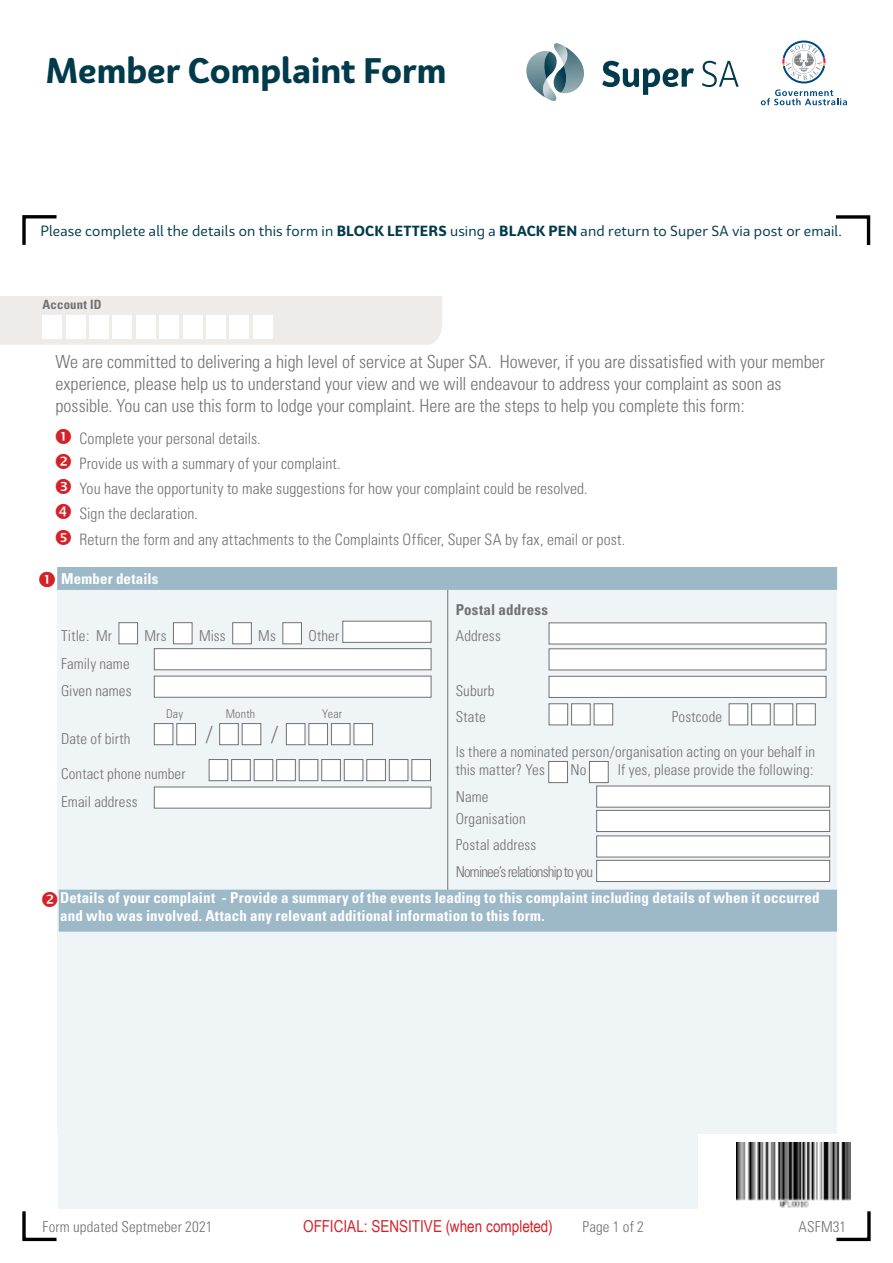
<style>
.page{position:relative;width:893px;height:1263px;background:#fff}
.page>*{position:absolute;margin:0;border:0;box-sizing:border-box;transform-origin:0 0}
.t1{font:700 34.5px "Bw Surco";color:#003a4b}
.t2{font:300 condensed 21px "Univers";color:#717073}
.t3{font:300 condensed 18px/21.6px "Univers";color:#717073}
.t4{font:16.5px "Arial Narrow";color:#d2232a}
.t5{font:300 condensed 15.75px/25.2px "Univers";letter-spacing:.005em;color:#717073}
.t6{font:300 condensed 15px/27.5px "Univers";letter-spacing:.005em;color:#717073}
.t7{font:700 condensed 15px/18px "Univers";letter-spacing:.01em;color:#fff}
.t8{font:300 condensed 15px/26.5px "Univers";letter-spacing:-.05em;color:#717073}
.t9{font:700 condensed 15px "Univers";letter-spacing:.015em;color:#717073}
.t10{font:14.25px "Bw Surco";letter-spacing:.01em;color:#003a4b}
.t11{font:700 condensed 12.75px "Univers";letter-spacing:.015em;color:#717073}
.t12{font:300 condensed 12px "Univers";letter-spacing:.015em;color:#717073}
.s1{font-weight:700}
</style>
<div class="page">
<div style="left:57px;top:568px;width:780px;height:305px;background:#eff4f7"></div>
<div style="left:58px;top:870px;width:779px;height:264px;background:#eff4f7"></div>
<hr style="left:447px;top:588px;width:1px;height:303px;background:#717073">
<div style="left:57px;top:567px;width:780px;height:23px;background:#9db9c8"></div>
<div style="left:119px;top:622px;width:19px;height:22px;background:#fff;border:1px solid #717073"></div>
<div style="left:173px;top:622px;width:19px;height:22px;background:#fff;border:1px solid #717073"></div>
<div style="left:232px;top:622px;width:20px;height:22px;background:#fff;border:1px solid #717073"></div>
<div style="left:283px;top:622px;width:19px;height:22px;background:#fff;border:1px solid #717073"></div>
<div style="left:342px;top:621px;width:89px;height:22px;background:#fff;border:1px solid #717073"></div>
<div style="left:154px;top:648px;width:277px;height:22px;background:#fff;border:1px solid #717073"></div>
<div style="left:154px;top:676px;width:277px;height:21px;background:#fff;border:1px solid #717073"></div>
<div style="left:154px;top:723px;width:19px;height:22px;background:#fff;border:1px solid #717073"></div>
<div style="left:177px;top:723px;width:19px;height:22px;background:#fff;border:1px solid #717073"></div>
<div style="left:219px;top:723px;width:20px;height:22px;background:#fff;border:1px solid #717073"></div>
<div style="left:242px;top:723px;width:19px;height:22px;background:#fff;border:1px solid #717073"></div>
<div style="left:286px;top:723px;width:19px;height:22px;background:#fff;border:1px solid #717073"></div>
<div style="left:309px;top:723px;width:19px;height:22px;background:#fff;border:1px solid #717073"></div>
<div style="left:331px;top:723px;width:19px;height:22px;background:#fff;border:1px solid #717073"></div>
<div style="left:354px;top:723px;width:19px;height:22px;background:#fff;border:1px solid #717073"></div>
<div style="left:209px;top:759px;width:19px;height:22px;background:#fff"></div>
<div style="left:209px;top:759px;width:19px;height:22px;border:1px solid #717073"></div>
<div style="left:231px;top:759px;width:20px;height:22px;background:#fff;border:1px solid #717073"></div>
<div style="left:254px;top:759px;width:19px;height:22px;background:#fff;border:1px solid #717073"></div>
<div style="left:276px;top:759px;width:20px;height:22px;background:#fff;border:1px solid #717073"></div>
<div style="left:299px;top:759px;width:19px;height:22px;background:#fff;border:1px solid #717073"></div>
<div style="left:321px;top:759px;width:20px;height:22px;background:#fff;border:1px solid #717073"></div>
<div style="left:344px;top:759px;width:19px;height:22px;background:#fff;border:1px solid #717073"></div>
<div style="left:366px;top:759px;width:20px;height:22px;background:#fff;border:1px solid #717073"></div>
<div style="left:389px;top:759px;width:19px;height:22px;background:#fff;border:1px solid #717073"></div>
<div style="left:412px;top:759px;width:19px;height:22px;background:#fff;border:1px solid #717073"></div>
<div style="left:154px;top:787px;width:277px;height:21px;background:#fff"></div>
<div style="left:549px;top:623px;width:277px;height:21px;background:#fff"></div>
<div style="left:549px;top:648px;width:277px;height:22px;background:#fff;border:1px solid #717073"></div>
<div style="left:549px;top:676px;width:277px;height:22px;background:#fff;border:1px solid #717073"></div>
<div style="left:549px;top:703px;width:19px;height:22px;background:#fff;border:1px solid #717073"></div>
<div style="left:571px;top:703px;width:19px;height:22px;background:#fff;border:1px solid #717073"></div>
<div style="left:594px;top:703px;width:19px;height:22px;background:#fff;border:1px solid #717073"></div>
<div style="left:729px;top:703px;width:19px;height:22px;background:#fff;border:1px solid #717073"></div>
<div style="left:751px;top:703px;width:19px;height:22px;background:#fff;border:1px solid #717073"></div>
<div style="left:774px;top:703px;width:19px;height:22px;background:#fff;border:1px solid #717073"></div>
<div style="left:796px;top:703px;width:20px;height:22px;background:#fff;border:1px solid #717073"></div>
<div style="left:59px;top:890px;width:777px;height:41px;background:#9db9c8"></div>
<div style="left:59px;top:890px;width:778px;height:42px;border:2px solid #9db9c8"></div>
<div style="left:548px;top:761px;width:20px;height:22px;background:#fff;border:1px solid #717073"></div>
<div style="left:589px;top:761px;width:19px;height:22px;background:#fff;border:1px solid #717073"></div>
<div style="left:596px;top:786px;width:234px;height:21px;background:#fff"></div>
<div style="left:596px;top:810px;width:234px;height:22px;background:#fff;border:1px solid #717073"></div>
<div style="left:596px;top:836px;width:234px;height:21px;background:#fff"></div>
<div style="left:596px;top:860px;width:234px;height:22px;background:#fff;border:1px solid #717073"></div>
<div style="left:58px;top:945px;width:639px;height:264px;background:#eff4f7"></div>
<div style="left:0;top:296px;width:442px;height:49px;background:#efebe9"></div>
<div style="left:43px;top:315px;width:19px;height:24px;background:#fff"></div>
<div style="left:66px;top:315px;width:19px;height:24px;background:#fff"></div>
<div style="left:89px;top:315px;width:20px;height:24px;background:#fff"></div>
<div style="left:113px;top:315px;width:19px;height:24px;background:#fff"></div>
<div style="left:136px;top:315px;width:19px;height:24px;background:#fff"></div>
<div style="left:160px;top:315px;width:19px;height:24px;background:#fff"></div>
<div style="left:183px;top:315px;width:19px;height:24px;background:#fff"></div>
<div style="left:206px;top:315px;width:20px;height:24px;background:#fff"></div>
<div style="left:230px;top:315px;width:19px;height:24px;background:#fff"></div>
<div style="left:253px;top:315px;width:19px;height:24px;background:#fff"></div>
<svg style="left:22px;top:215px;width:35px;height:30px"></svg>
<svg style="left:836px;top:215px;width:35px;height:30px"></svg>
<svg style="left:836px;top:1211px;width:35px;height:31px"></svg>
<svg style="left:22px;top:1211px;width:35px;height:31px"></svg>
<img style="left:737px;top:1142px;width:113px;height:66px">
<svg style="left:761px;top:41px;width:86px;height:64px"></svg>
<svg style="left:602px;top:61px;width:137px;height:34px"></svg>
<svg style="left:526px;top:43px;width:58px;height:58px"></svg>
<h1 class="t1" style="left:46px;top:47px;width:402px">Member Complaint Form</h1>
<p class="t10" style="left:40px;top:221px;width:803px">Please complete all the details on this form in <span class="s1">BLOCK LETTERS</span> using a <span class="s1">BLACK PEN</span> and return to Super SA via post or email.</p>
<p class="t11" style="left:43px;top:296px;width:61px">Account ID</p>
<p class="t3" style="left:56px;top:351px;width:771px">We are committed to delivering a high level of service at Super SA. However, if you are dissatisfied with your member experience, please help us to understand your view and we will endeavour to address your complaint as soon as possible. You can use this form to lodge your complaint. Here are the steps to help you complete this form:</p>
<p class="t5" style="left:79px;top:426px;width:547px">Complete your personal details.<br>Provide us with a summary of your complaint.<br>You have the opportunity to make suggestions for how your complaint could be resolved.<br>Sign the declaration.<br>Return the form and any attachments to the Complaints Officer, Super SA by fax, email or post.</p>
<p class="t7" style="left:61px;top:569px;width:99px">Member details</p>
<p class="t9" style="left:456px;top:601px;width:94px">Postal address</p>
<p class="t6" style="left:456px;top:622px;width:47px">Address</p>
<p class="t6" style="left:61px;top:622px;width:52px">Title: Mr</p>
<p class="t6" style="left:144px;top:622px;width:24px">Mrs</p>
<p class="t6" style="left:199px;top:622px;width:28px">Miss</p>
<p class="t6" style="left:258px;top:622px;width:19px">Ms</p>
<p class="t6" style="left:308px;top:622px;width:32px">Other</p>
<p class="t6" style="left:61px;top:650px;width:72px">Family name<br>Given names</p>
<p class="t12" style="left:166px;top:707px;width:19px">Day</p>
<p class="t12" style="left:226px;top:707px;width:31px">Month</p>
<p class="t12" style="left:322px;top:707px;width:21px">Year</p>
<p class="t6" style="left:61px;top:724px;width:71px">Date of birth</p>
<p class="t2" style="left:206px;top:720px;width:8px">/</p>
<p class="t2" style="left:271px;top:720px;width:8px">/</p>
<p class="t6" style="left:61px;top:760px;width:126px">Contact phone number<br>Email address</p>
<p class="t6" style="left:456px;top:678px;width:40px;line-height:26px">Suburb<br>State</p>
<p class="t6" style="left:672px;top:703px;width:52px">Postcode</p>
<p class="t6" style="left:456px;top:743px;width:361px;line-height:18px">Is there a nominated person/organisation acting on your behalf in this matter? Yes</p>
<p class="t6" style="left:570px;top:756px;width:17px">No</p>
<p class="t6" style="left:618px;top:756px;width:197px">If yes, please provide the following:</p>
<p class="t6" style="left:456px;top:785px;width:71px;line-height:22.2px">Name<br>Organisation</p>
<p class="t8" style="left:456px;top:832px;width:139px">Postal address<br>Nominee’s relationship to you</p>
<p class="t7" style="left:60px;top:889px;width:761px">Details of your complaint - Provide a summary of the events leading to this complaint including details of when it occurred and who was involved. Attach any relevant additional information to this form.</p>
<p class="t6" style="left:43px;top:1213px;width:171px">Form updated Septmeber 2021</p>
<p class="t4" style="left:303px;top:1214px;width:251px">OFFICIAL: SENSITIVE (when completed)</p>
<p class="t6" style="left:583px;top:1213px;width:63px">Page 1 of 2</p>
<p class="t6" style="left:799px;top:1213px;width:49px">ASFM31</p>
</div>
